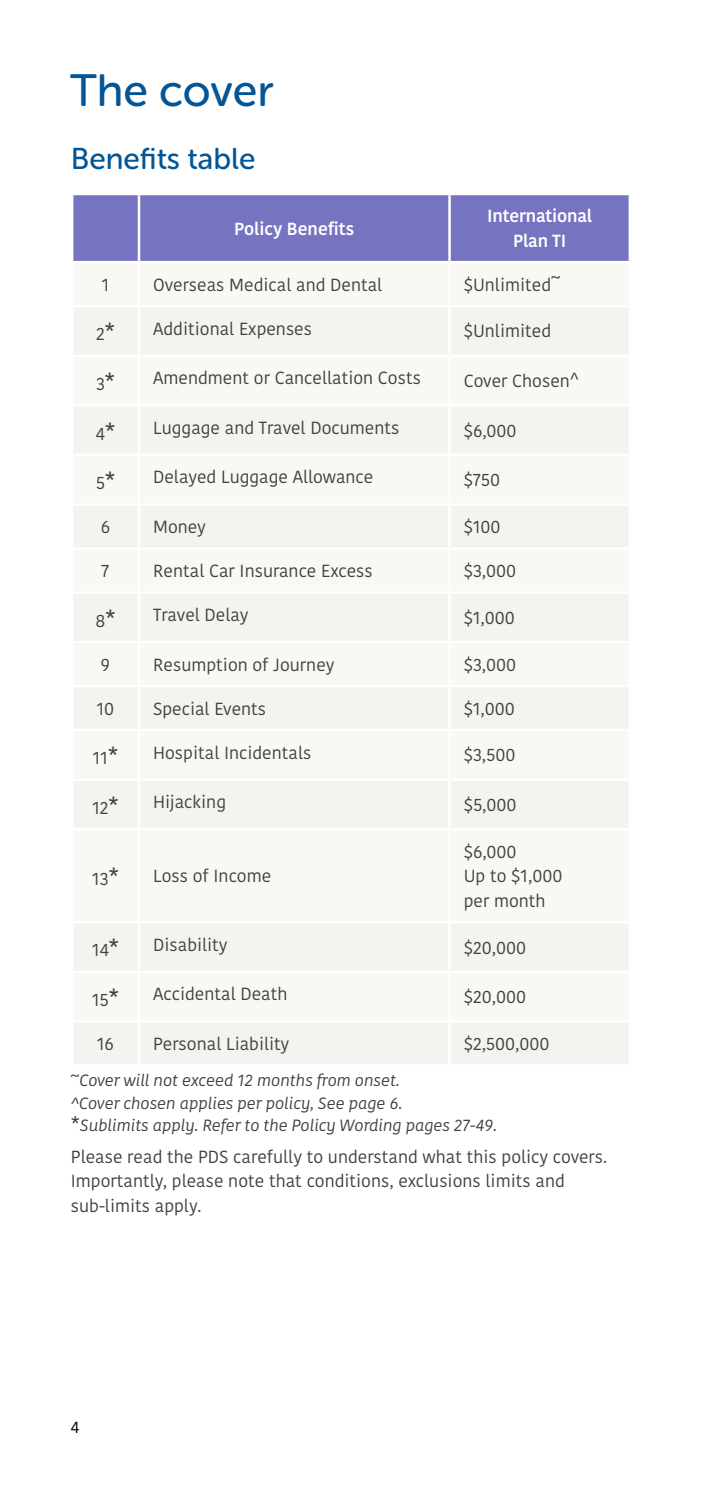
<style>
.page{position:relative;width:702px;height:1489px;background:#fff}
.page>*{position:absolute;margin:0;border:0;box-sizing:border-box;transform-origin:0 0}
.t1{font:45px "Museo Sans Rounded 500";letter-spacing:-.005em;color:#035595}
.t2{font:30px "Museo Sans Rounded 500";color:#035595}
.t3{font:17.5px/24.5px "Kohinoor";color:#414042}
.t4{font:500 17.5px/24.5px "Kohinoor";letter-spacing:-.01em;color:#fff;text-align:center}
.t5{font:italic 16.25px/22.5px "Kohinoor";color:#414042}
.t6{font:16.25px "Kohinoor";color:#000}
.s1{font-size:25px}
.s2{font-size:21.25px}
</style>
<div class="page">
<div style="left:73px;top:195px;width:555px;height:66px;background:#7673c0"></div>
<div style="left:74px;top:307px;width:554px;height:757px;background:#f9f8f5"></div>
<hr style="left:138px;top:195px;width:2px;height:66px;background:#fff">
<hr style="left:448px;top:195px;width:3px;height:66px;background:#fff">
<hr style="left:138px;top:307px;width:2px;height:47px;background:#fff">
<hr style="left:448px;top:307px;width:3px;height:47px;background:#fff">
<hr style="left:71px;top:354px;width:68px;height:3px;background:#fff">
<hr style="left:139px;top:354px;width:310px;height:3px;background:#fff">
<hr style="left:138px;top:357px;width:2px;height:47px;background:#fff">
<hr style="left:449px;top:354px;width:182px;height:3px;background:#fff">
<hr style="left:448px;top:357px;width:3px;height:47px;background:#fff">
<hr style="left:71px;top:404px;width:68px;height:2px;background:#fff">
<hr style="left:139px;top:404px;width:310px;height:2px;background:#fff">
<hr style="left:138px;top:406px;width:2px;height:47px;background:#fff">
<hr style="left:449px;top:404px;width:182px;height:2px;background:#fff">
<hr style="left:448px;top:406px;width:3px;height:47px;background:#fff">
<hr style="left:71px;top:453px;width:68px;height:3px;background:#fff">
<hr style="left:139px;top:453px;width:310px;height:3px;background:#fff">
<hr style="left:138px;top:456px;width:2px;height:47px;background:#fff">
<hr style="left:449px;top:453px;width:182px;height:3px;background:#fff">
<hr style="left:448px;top:456px;width:3px;height:47px;background:#fff">
<hr style="left:71px;top:503px;width:68px;height:3px;background:#fff">
<hr style="left:139px;top:503px;width:310px;height:3px;background:#fff">
<hr style="left:138px;top:506px;width:2px;height:41px;background:#fff">
<hr style="left:449px;top:503px;width:182px;height:3px;background:#fff">
<hr style="left:448px;top:506px;width:3px;height:41px;background:#fff">
<hr style="left:71px;top:547px;width:68px;height:2px;background:#fff">
<hr style="left:139px;top:547px;width:310px;height:2px;background:#fff">
<hr style="left:138px;top:549px;width:2px;height:42px;background:#fff">
<hr style="left:449px;top:547px;width:182px;height:2px;background:#fff">
<hr style="left:448px;top:549px;width:3px;height:42px;background:#fff">
<hr style="left:71px;top:591px;width:68px;height:2px;background:#fff">
<hr style="left:139px;top:591px;width:310px;height:2px;background:#fff">
<hr style="left:138px;top:593px;width:2px;height:47px;background:#fff">
<hr style="left:449px;top:591px;width:182px;height:2px;background:#fff">
<hr style="left:448px;top:593px;width:3px;height:47px;background:#fff">
<hr style="left:71px;top:640px;width:68px;height:3px;background:#fff">
<hr style="left:139px;top:640px;width:310px;height:3px;background:#fff">
<hr style="left:138px;top:643px;width:2px;height:41px;background:#fff">
<hr style="left:449px;top:640px;width:182px;height:3px;background:#fff">
<hr style="left:448px;top:643px;width:3px;height:41px;background:#fff">
<hr style="left:71px;top:684px;width:68px;height:3px;background:#fff">
<hr style="left:139px;top:684px;width:310px;height:3px;background:#fff">
<hr style="left:138px;top:687px;width:2px;height:41px;background:#fff">
<hr style="left:449px;top:684px;width:182px;height:3px;background:#fff">
<hr style="left:448px;top:687px;width:3px;height:41px;background:#fff">
<hr style="left:71px;top:728px;width:68px;height:3px;background:#fff">
<hr style="left:139px;top:728px;width:310px;height:3px;background:#fff">
<hr style="left:138px;top:731px;width:2px;height:47px;background:#fff">
<hr style="left:449px;top:728px;width:182px;height:3px;background:#fff">
<hr style="left:448px;top:731px;width:3px;height:47px;background:#fff">
<hr style="left:71px;top:778px;width:68px;height:2px;background:#fff">
<hr style="left:139px;top:778px;width:310px;height:2px;background:#fff">
<hr style="left:138px;top:780px;width:2px;height:48px;background:#fff">
<hr style="left:449px;top:778px;width:182px;height:2px;background:#fff">
<hr style="left:448px;top:780px;width:3px;height:48px;background:#fff">
<hr style="left:71px;top:828px;width:68px;height:2px;background:#fff">
<hr style="left:139px;top:828px;width:310px;height:2px;background:#fff">
<hr style="left:138px;top:830px;width:2px;height:91px;background:#fff">
<hr style="left:449px;top:828px;width:182px;height:2px;background:#fff">
<hr style="left:448px;top:830px;width:3px;height:91px;background:#fff">
<hr style="left:71px;top:921px;width:68px;height:2px;background:#fff">
<hr style="left:139px;top:921px;width:310px;height:2px;background:#fff">
<hr style="left:138px;top:923px;width:2px;height:47px;background:#fff">
<hr style="left:449px;top:921px;width:182px;height:2px;background:#fff">
<hr style="left:448px;top:923px;width:3px;height:47px;background:#fff">
<hr style="left:71px;top:970px;width:68px;height:3px;background:#fff">
<hr style="left:139px;top:970px;width:310px;height:3px;background:#fff">
<hr style="left:138px;top:973px;width:2px;height:47px;background:#fff">
<hr style="left:449px;top:970px;width:182px;height:3px;background:#fff">
<hr style="left:448px;top:973px;width:3px;height:47px;background:#fff">
<hr style="left:71px;top:1020px;width:68px;height:2px;background:#fff">
<hr style="left:139px;top:1020px;width:310px;height:2px;background:#fff">
<hr style="left:138px;top:1022px;width:2px;height:42px;background:#fff">
<hr style="left:449px;top:1020px;width:182px;height:2px;background:#fff">
<hr style="left:448px;top:1022px;width:3px;height:42px;background:#fff">
<h1 class="t1" style="left:70px;top:66px;width:205px">The cover</h1>
<h2 class="t2" style="left:71px;top:142px;width:186px">Benefits table</h2>
<p class="t4" style="left:234px;top:217px;width:122px">Policy Benefits</p>
<p class="t4" style="left:487px;top:204px;width:106px">International<br>Plan TI</p>
<p class="t3" style="left:102px;top:273px;width:9px">1</p>
<p class="t3" style="left:153px;top:273px;width:231px">Overseas Medical and Dental</p>
<p class="t3" style="left:463px;top:273px;width:98px">$Unlimited~</p>
<p class="t3" style="left:96px;top:322px;width:20px">2<span class="s1">*</span></p>
<p class="t3" style="left:153px;top:316px;width:160px">Additional Expenses</p>
<p class="t3" style="left:463px;top:319px;width:89px">$Unlimited</p>
<p class="t3" style="left:96px;top:372px;width:21px">3<span class="s1">*</span></p>
<p class="t3" style="left:153px;top:366px;width:269px">Amendment or Cancellation Costs</p>
<p class="t3" style="left:463px;top:369px;width:117px">Cover Chosen^</p>
<p class="t3" style="left:96px;top:421px;width:21px">4<span class="s1">*</span></p>
<p class="t3" style="left:153px;top:416px;width:248px">Luggage and Travel Documents</p>
<p class="t3" style="left:463px;top:418px;width:54px">$6,000</p>
<p class="t3" style="left:96px;top:471px;width:21px">5<span class="s1">*</span></p>
<p class="t3" style="left:153px;top:465px;width:222px">Delayed Luggage Allowance</p>
<p class="t3" style="left:463px;top:468px;width:38px">$750</p>
<p class="t3" style="left:101px;top:515px;width:11px">6</p>
<p class="t3" style="left:153px;top:515px;width:54px">Money</p>
<p class="t3" style="left:463px;top:515px;width:38px">$100</p>
<p class="t3" style="left:102px;top:559px;width:9px">7</p>
<p class="t3" style="left:153px;top:559px;width:221px">Rental Car Insurance Excess</p>
<p class="t3" style="left:463px;top:559px;width:54px">$3,000</p>
<p class="t3" style="left:95px;top:608px;width:22px">8<span class="s1">*</span></p>
<p class="t3" style="left:153px;top:603px;width:97px">Travel Delay</p>
<p class="t3" style="left:463px;top:606px;width:53px">$1,000</p>
<p class="t3" style="left:101px;top:652px;width:11px">9</p>
<p class="t3" style="left:153px;top:652px;width:183px">Resumption of Journey</p>
<p class="t3" style="left:463px;top:652px;width:54px">$3,000</p>
<p class="t3" style="left:97px;top:696px;width:19px">10</p>
<p class="t3" style="left:153px;top:696px;width:115px">Special Events</p>
<p class="t3" style="left:463px;top:696px;width:53px">$1,000</p>
<p class="t3" style="left:93px;top:746px;width:27px">11<span class="s1">*</span></p>
<p class="t3" style="left:153px;top:740px;width:160px">Hospital Incidentals</p>
<p class="t3" style="left:463px;top:743px;width:53px">$3,500</p>
<p class="t3" style="left:92px;top:795px;width:28px">12<span class="s1">*</span></p>
<p class="t3" style="left:153px;top:790px;width:74px">Hijacking</p>
<p class="t3" style="left:463px;top:793px;width:54px">$5,000</p>
<p class="t3" style="left:92px;top:867px;width:28px">13<span class="s1">*</span></p>
<p class="t3" style="left:153px;top:864px;width:120px">Loss of Income</p>
<p class="t3" style="left:463px;top:839px;width:100px">$6,000<br>Up to $1,000 per month</p>
<p class="t3" style="left:92px;top:938px;width:28px">14<span class="s1">*</span></p>
<p class="t3" style="left:153px;top:932px;width:76px">Disability</p>
<p class="t3" style="left:463px;top:935px;width:64px">$20,000</p>
<p class="t3" style="left:92px;top:987px;width:28px">15<span class="s1">*</span></p>
<p class="t3" style="left:153px;top:982px;width:136px">Accidental Death</p>
<p class="t3" style="left:463px;top:985px;width:64px">$20,000</p>
<p class="t3" style="left:97px;top:1031px;width:18px">16</p>
<p class="t3" style="left:153px;top:1031px;width:138px">Personal Liability</p>
<p class="t3" style="left:463px;top:1031px;width:87px">$2,500,000</p>
<p class="t5" style="left:71px;top:1069px;width:428px">~Cover will not exceed 12 months from onset.<br>^Cover chosen applies per policy, See page 6.<br><span class="s2">*</span>Sublimits apply. Refer to the Policy Wording pages 27-49.</p>
<p class="t3" style="left:71px;top:1144px;width:537px">Please read the PDS carefully to understand what this policy covers.<br>Importantly, please note that conditions, exclusions limits and sub-limits apply.</p>
<p class="t6" style="left:71px;top:1416px;width:10px">4</p>
</div>
